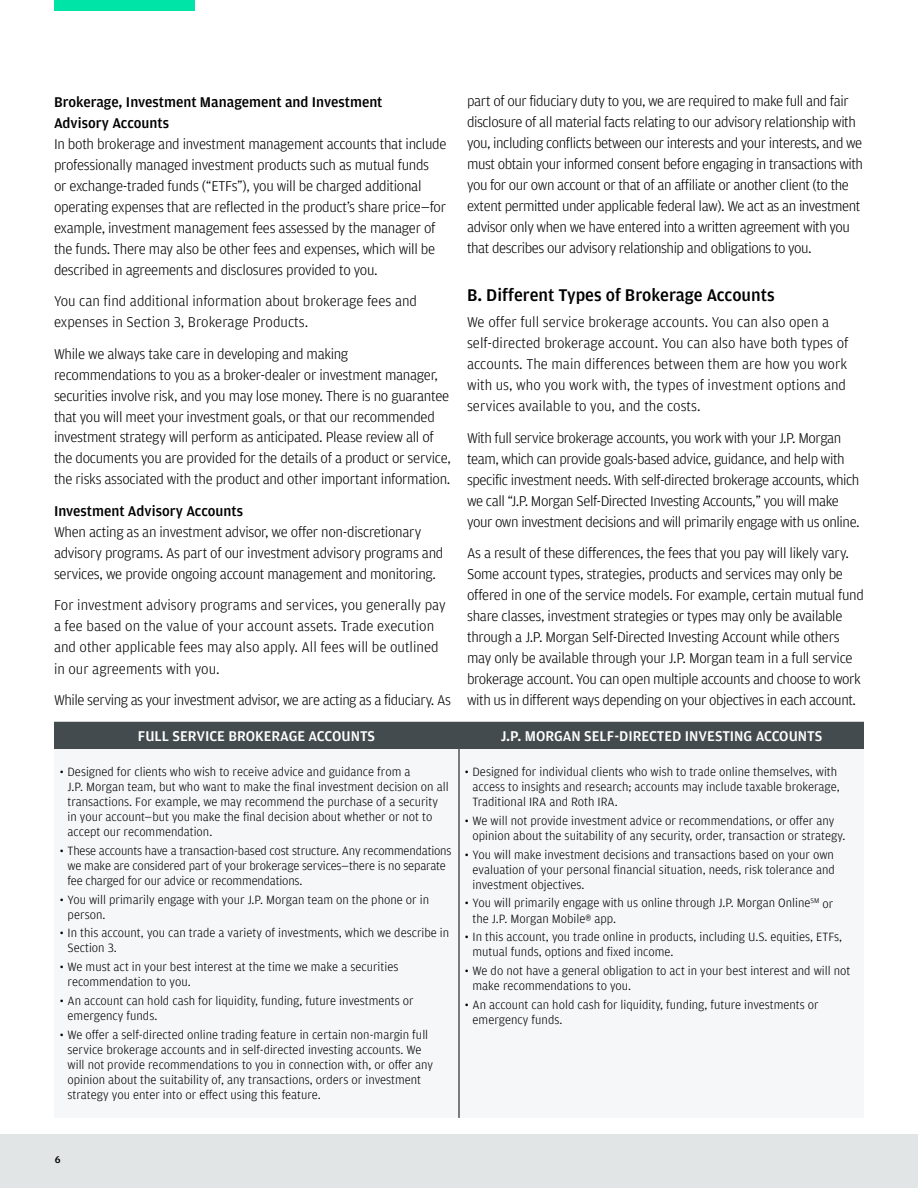
<style>
.page{position:relative;width:918px;height:1188px;background:#fff}
.page>*{position:absolute;margin:0;border:0;box-sizing:border-box;transform-origin:0 0}
.t1{font:500 18px "Amplitude";color:#000}
.t2{font:300 15px/21px "Amplitude";letter-spacing:-.02em;color:#000}
.t3{font:300 15px/21px "Amplitude";color:#000}
.t4{font:500 15px/21px "Amplitude";color:#000}
.t5{font:500 15px "Amplitude";color:#fff}
.t6{font:300 12.75px/15px "Amplitude";color:#000}
.t7{font:500 10.5px "Amplitude";color:#000}
</style>
<div class="page">
<div style="left:54px;top:722px;width:810px;height:27px;background:#434b4f"></div>
<hr style="left:459px;top:749px;width:1px;height:369px;background:#000">
<div style="left:0;top:1134px;width:918px;height:54px;background:#e2e5e6"></div>
<div style="left:54px;top:0;width:140px;height:11px;background:#00e4a7"></div>
<h4 class="t4" style="left:54px;top:91px;width:330px">Brokerage, Investment Management and Investment<br>Advisory Accounts</h4>
<p class="t2" style="left:54px;top:133px;width:394px">In both brokerage and investment management accounts that include professionally managed investment products such as mutual funds<br>or exchange-traded funds (“ETFs”), you will be charged additional operating expenses that are reflected in the product’s share price—for example, investment management fees assessed by the manager of the funds. There may also be other fees and expenses, which will be described in agreements and disclosures provided to you.</p>
<p class="t3" style="left:54px;top:290px;width:365px">You can find additional information about brokerage fees and expenses in Section 3, Brokerage Products.</p>
<p class="t2" style="left:54px;top:343px;width:398px">While we always take care in developing and making recommendations to you as a broker-dealer or investment manager, securities involve risk, and you may lose money. There is no guarantee that you will meet your investment goals, or that our recommended investment strategy will perform as anticipated. Please review all of the documents you are provided for the details of a product or service, the risks associated with the product and other important information.</p>
<h4 class="t4" style="left:54px;top:500px;width:191px">Investment Advisory Accounts</h4>
<p class="t2" style="left:54px;top:521px;width:391px">When acting as an investment advisor, we offer non-discretionary advisory programs. As part of our investment advisory programs and services, we provide ongoing account management and monitoring.</p>
<p class="t3" style="left:54px;top:595px;width:393px">For investment advisory programs and services, you generally pay a fee based on the value of your account assets. Trade execution and other applicable fees may also apply. All fees will be outlined in our agreements with you.</p>
<p class="t2" style="left:54px;top:689px;width:398px">While serving as your investment advisor, we are acting as a fiduciary. As</p>
<p class="t2" style="left:467px;top:91px;width:398px">part of our fiduciary duty to you, we are required to make full and fair disclosure of all material facts relating to our advisory relationship with you, including conflicts between our interests and your interests, and we must obtain your informed consent before engaging in transactions with you for our own account or that of an affiliate or another client (to the extent permitted under applicable federal law). We act as an investment advisor only when we have entered into a written agreement with you that describes our advisory relationship and obligations to you.</p>
<h3 class="t1" style="left:467px;top:284px;width:309px">B. Different Types of Brokerage Accounts</h3>
<p class="t3" style="left:467px;top:311px;width:383px">We offer full service brokerage accounts. You can also open a self-directed brokerage account. You can also have both types of accounts. The main differences between them are how you work with us, who you work with, the types of investment options and services available to you, and the costs.</p>
<p class="t2" style="left:467px;top:427px;width:394px">With full service brokerage accounts, you work with your J.P. Morgan team, which can provide goals-based advice, guidance, and help with specific investment needs. With self-directed brokerage accounts, which we call “J.P. Morgan Self-Directed Investing Accounts,” you will make your own investment decisions and will primarily engage with us online.</p>
<p class="t2" style="left:467px;top:542px;width:398px">As a result of these differences, the fees that you pay will likely vary.<br>Some account types, strategies, products and services may only be offered in one of the service models. For example, certain mutual fund share classes, investment strategies or types may only be available through a J.P. Morgan Self-Directed Investing Account while others may only be available through your J.P. Morgan team in a full service brokerage account. You can open multiple accounts and choose to work with us in different ways depending on your objectives in each account.</p>
<h4 class="t5" style="left:138px;top:726px;width:239px">FULL SERVICE BROKERAGE ACCOUNTS</h4>
<h4 class="t5" style="left:501px;top:726px;width:323px">J.P. MORGAN SELF-DIRECTED INVESTING ACCOUNTS</h4>
<p class="t6" style="left:68px;top:764px;width:383px;text-indent:-8px">• Designed for clients who wish to receive advice and guidance from a<br>J.P. Morgan team, but who want to make the fnal investment decision on all transactions. For example, we may recommend the purchase of a security in your account—but you make the fnal decision about whether or not to accept our recommendation.</p>
<p class="t6" style="left:68px;top:843px;width:385px;text-indent:-8px">• These accounts have a transaction-based cost structure. Any recommendations we make are considered part of your brokerage services—there is no separate fee charged for our advice or recommendations.</p>
<p class="t6" style="left:68px;top:892px;width:363px;text-indent:-8px">• You will primarily engage with your J.P. Morgan team on the phone or in person.</p>
<p class="t6" style="left:68px;top:925px;width:383px;text-indent:-8px">• In this account, you can trade a variety of investments, which we describe in<br>Section 3.</p>
<p class="t6" style="left:68px;top:959px;width:332px;text-indent:-8px">• We must act in your best interest at the time we make a securities recommendation to you.</p>
<p class="t6" style="left:68px;top:993px;width:348px;text-indent:-8px">• An account can hold cash for liquidity, funding, future investments or emergency funds.</p>
<p class="t6" style="left:68px;top:1027px;width:367px;text-indent:-8px">• We ofer a self-directed online trading feature in certain non-margin full service brokerage accounts and in self-directed investing accounts. We will not provide recommendations to you in connection with, or ofer any opinion about the suitability of, any transactions, orders or investment strategy you enter into or efect using this feature.</p>
<p class="t6" style="left:473px;top:764px;width:369px;text-indent:-8px">• Designed for individual clients who wish to trade online themselves, with access to insights and research; accounts may include taxable brokerage,<br>Traditional IRA and Roth IRA.</p>
<p class="t6" style="left:473px;top:813px;width:374px;text-indent:-8px">• We will not provide investment advice or recommendations, or ofer any opinion about the suitability of any security, order, transaction or strategy.</p>
<p class="t6" style="left:473px;top:847px;width:364px;text-align:justify;text-indent:-8px">• You will make investment decisions and transactions based on your own evaluation of your personal fnancial situation, needs, risk tolerance and investment objectives.</p>
<p class="t6" style="left:473px;top:895px;width:362px;text-indent:-8px">• You will primarily engage with us online through J.P. Morgan Online<sup>SM</sup> or the J.P. Morgan Mobile® app.</p>
<p class="t6" style="left:473px;top:929px;width:371px;text-indent:-8px">• In this account, you trade online in products, including U.S. equities, ETFs, mutual funds, options and fxed income.</p>
<p class="t6" style="left:473px;top:963px;width:379px;text-indent:-8px">• We do not have a general obligation to act in your best interest and will not make recommendations to you.</p>
<p class="t6" style="left:473px;top:997px;width:348px;text-indent:-8px">• An account can hold cash for liquidity, funding, future investments or emergency funds.</p>
<p class="t7" style="left:55px;top:1153px;width:7px">6</p>
</div>
